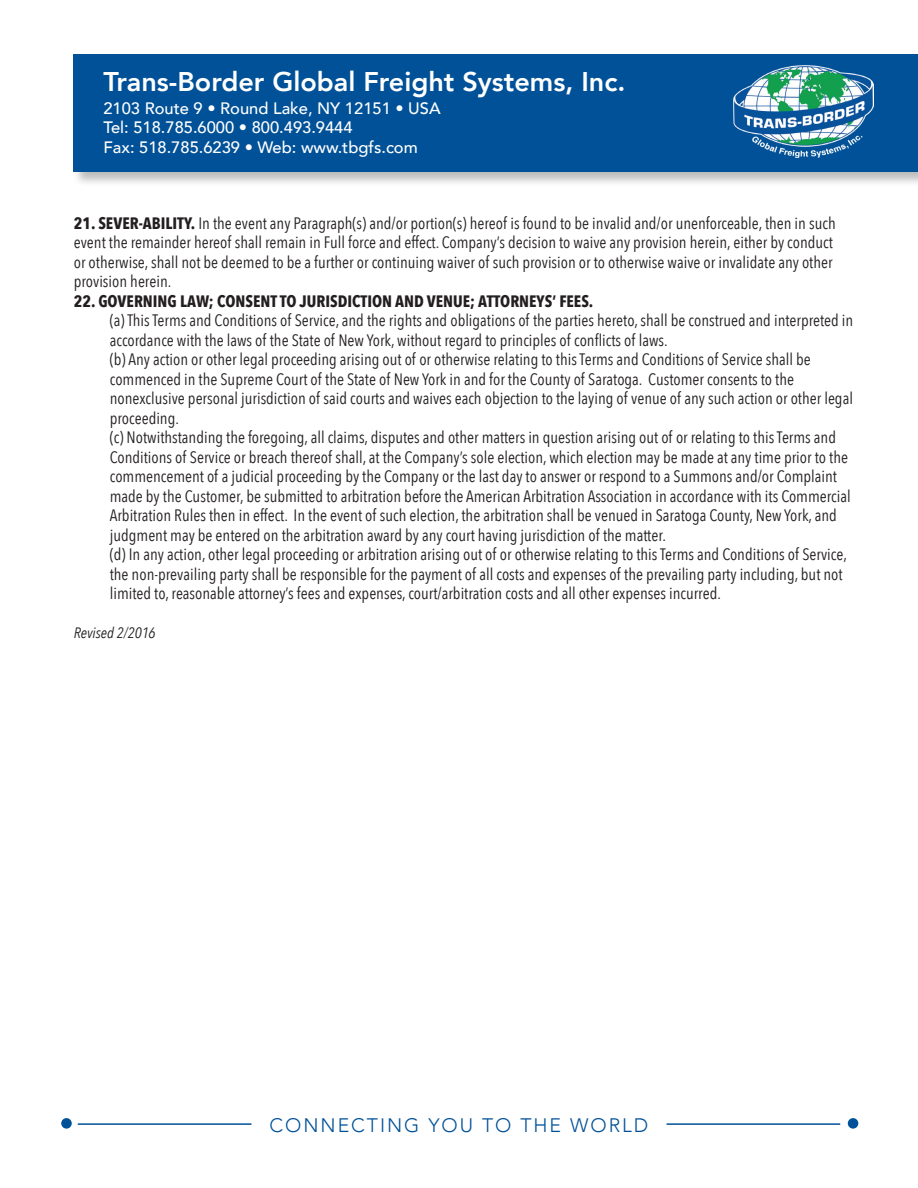
<style>
.page{position:relative;width:918px;height:1188px;background:#fff}
.page>*{position:absolute;margin:0;border:0;box-sizing:border-box;transform-origin:0 0}
.t1{font:800 27px "Avenir";color:#fff}
.t2{font:300 19.5px "Avenir";letter-spacing:.1em;color:#015198}
.t3{font:16.5px/19.5px "Avenir Next Condensed";color:#231f20}
.t4{font:500 16.5px/19.5px "Avenir";color:#fff}
.t5{font:700 16.5px "Avenir Next Condensed";color:#231f20}
.t6{font:italic 15px "Avenir Next Condensed";color:#231f20}
.s1{font-weight:700}
</style>
<div class="page">
<hr style="left:78px;top:1123px;width:173px;height:2px;background:#015198">
<hr style="left:667px;top:1123px;width:173px;height:2px;background:#015198">
<div style="left:61px;top:1118px;width:11px;height:11px;background:#015198;border-radius:50%"></div>
<div style="left:848px;top:1118px;width:10px;height:11px;background:#015198;border-radius:50%"></div>
<div style="left:72px;top:53px;width:846px;height:134px;background:#231f20;opacity:.3"></div>
<div style="left:74px;top:54px;width:844px;height:118px;background:#015198"></div>
<img style="left:733px;top:65px;width:140px;height:93px">
<h1 class="t1" style="left:103px;top:61px;width:524px">Trans-Border Global Freight Systems, Inc.</h1>
<p class="t4" style="left:103px;top:97px;width:339px">2103 Route 9 • Round Lake, NY 12151 • USA<br>Tel: 518.785.6000 • 800.493.9444<br>Fax: 518.785.6239 • Web: www.tbgfs.com</p>
<p class="t3" style="left:74px;top:213px;width:763px"><span class="s1">21. SEVER-ABILITY.</span> In the event any Paragraph(s) and/or portion(s) hereof is found to be invalid and/or unenforceable, then in such event the remainder hereof shall remain in Full force and effect. Company’s decision to waive any provision herein, either by conduct or otherwise, shall not be deemed to be a further or continuing waiver of such provision or to otherwise waive or invalidate any other provision herein.</p>
<p class="t5" style="left:74px;top:291px;width:521px">22. GOVERNING LAW; CONSENT TO JURISDICTION AND VENUE; ATTORNEYS’ FEES.</p>
<p class="t3" style="left:110px;top:310px;width:745px">(a) This Terms and Conditions of Service, and the rights and obligations of the parties hereto, shall be construed and interpreted in accordance with the laws of the State of New York, without regard to principles of conflicts of laws.<br>(b) Any action or other legal proceeding arising out of or otherwise relating to this Terms and Conditions of Service shall be commenced in the Supreme Court of the State of New York in and for the County of Saratoga. Customer consents to the nonexclusive personal jurisdiction of said courts and waives each objection to the laying of venue of any such action or other legal proceeding.<br>(c) Notwithstanding the foregoing, all claims, disputes and other matters in question arising out of or relating to this Terms and Conditions of Service or breach thereof shall, at the Company’s sole election, which election may be made at any time prior to the commencement of a judicial proceeding by the Company or the last day to answer or respond to a Summons and/or Complaint made by the Customer, be submitted to arbitration before the American Arbitration Association in accordance with its Commercial Arbitration Rules then in effect. In the event of such election, the arbitration shall be venued in Saratoga County, New York, and judgment may be entered on the arbitration award by any court having jurisdiction of the matter.<br>(d) In any action, other legal proceeding or arbitration arising out of or otherwise relating to this Terms and Conditions of Service, the non-prevailing party shall be responsible for the payment of all costs and expenses of the prevailing party including, but not limited to, reasonable attorney’s fees and expenses, court/arbitration costs and all other expenses incurred.</p>
<p class="t6" style="left:74px;top:624px;width:83px">Revised 2/2016</p>
<p class="t2" style="left:270px;top:1114px;width:380px">CONNECTING YOU TO THE WORLD</p>
</div>
